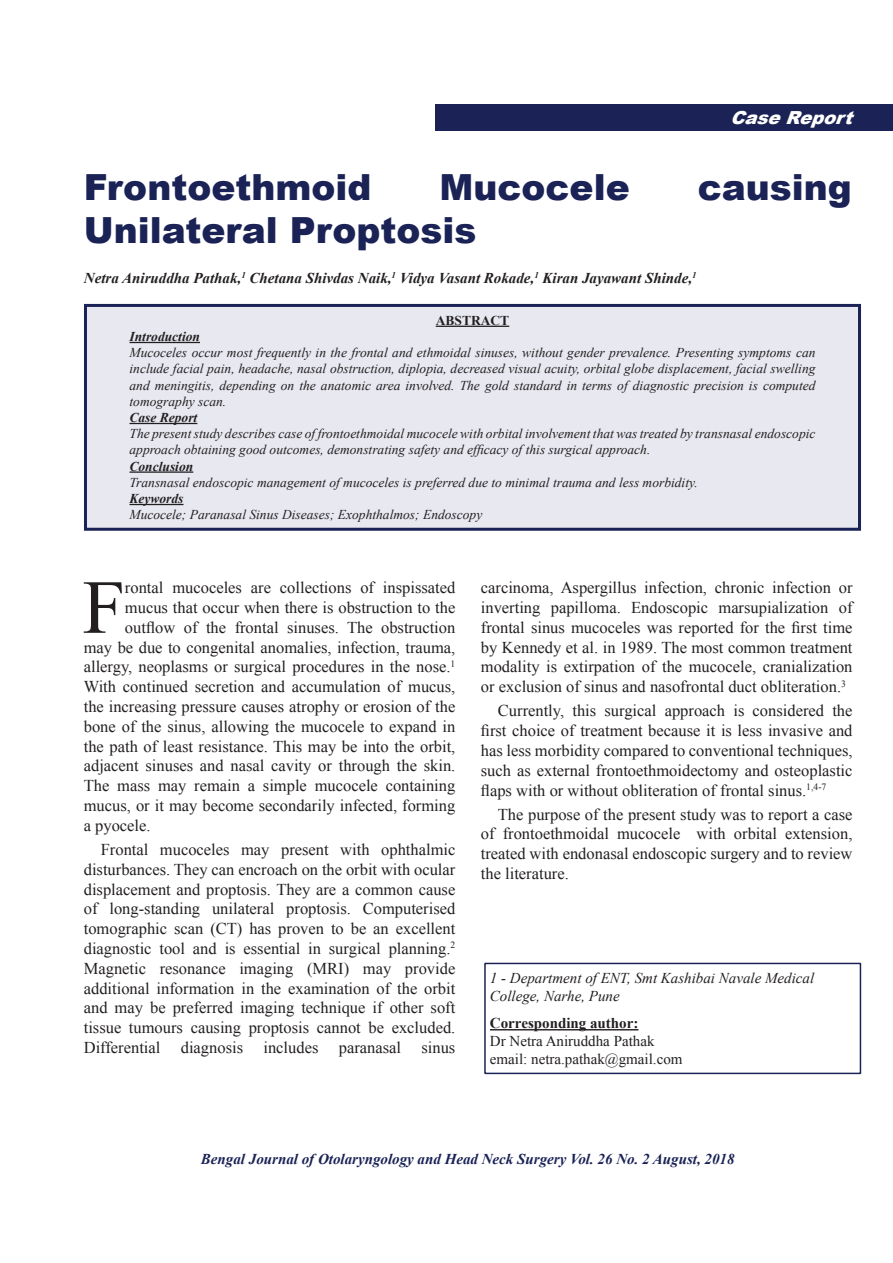
<style>
.page{position:relative;width:893px;height:1263px;background:#fff}
.page>*{position:absolute;margin:0;border:0;box-sizing:border-box;transform-origin:0 0}
.article_first_para{font:76.35px "Times New Roman";color:#231f20}
.t1{font:900 36px "Arial";color:#1a2256}
.t2{font:italic 900 18px "Arial";color:#fff}
.article_paras_normal{font:16.5px/19.8px "Times New Roman";color:#231f20;text-align:justify}
.article_first_para-2{font:16.5px "Times New Roman";color:#231f20}
.t3{font:italic 700 15px "Times New Roman";color:#231f20}
.t4{font:italic 700 15px "Times New Roman";color:#1a2256}
.t5{font:italic 15px/18px "Times New Roman";color:#231f20}
.t6{font:15px "Times New Roman";color:#231f20}
.t7{font:700 15px "Times New Roman";color:#231f20}
.t8{font:italic 13.5px/16.2px "Times New Roman";color:#231f20}
.t9{font:700 13.5px "Times New Roman";color:#231f20}
.s1{font-weight:700}
</style>
<div class="page">
<hr style="left:490px;top:1029px;width:148px;height:1px;background:#231f20">
<div style="left:484px;top:963px;width:377px;height:111px;border:2px solid #1a2256"></div>
<div style="left:435px;top:104px;width:458px;height:27px;background:#1a2256"></div>
<div style="left:85px;top:305px;width:774px;height:224px;background:#e7e8f0"></div>
<hr style="left:436px;top:326px;width:73px;height:1px;background:#231f20">
<hr style="left:129px;top:342px;width:71px;height:1px;background:#231f20">
<hr style="left:129px;top:423px;width:68px;height:1px;background:#231f20">
<hr style="left:129px;top:471px;width:64px;height:2px;background:#231f20">
<hr style="left:129px;top:504px;width:54px;height:1px;background:#231f20">
<div style="left:84px;top:304px;width:777px;height:227px;border:3px solid #1a2256"></div>
<p class="t2" style="left:730px;top:104px;width:132px">CaseReport</p>
<p class="t1" style="left:84px;top:161px;width:289px">Frontoethmoid</p>
<p class="t1" style="left:440px;top:161px;width:192px">Mucocele</p>
<p class="t1" style="left:698px;top:161px;width:156px">causing</p>
<p class="t1" style="left:84px;top:204px;width:394px">Unilateral Proptosis</p>
<p class="t3" style="left:84px;top:267px;width:614px">Netra Aniruddha Pathak,<sup>1</sup> Chetana Shivdas Naik,<sup>1</sup> Vidya Vasant Rokade,<sup>1</sup> Kiran Jayawant Shinde,<sup>1</sup></p>
<p class="t9" style="left:436px;top:311px;width:75px">ABSTRACT</p>
<p class="t8" style="left:129px;top:328px;width:687px"><span class="s1">Introduction<br></span>Mucoceles occur most frequently in the frontal and ethmoidal sinuses, without gender prevalence. Presenting symptoms can include facial pain, headache, nasal obstruction, diplopia, decreased visual acuity, orbital globe displacement, facial swelling and meningitis, depending on the anatomic area involved. The gold standard in terms of diagnostic precision is computed tomography scan.<br><span class="s1">Case Report<br></span>The present study describes case of frontoethmoidal mucocele with orbital involvement that was treated by transnasal endoscopic approach obtaining good outcomes, demonstrating safety and efficacy of this surgical approach.<br><span class="s1">Conclusion<br></span>Transnasal endoscopic management of mucoceles is preferred due to minimal trauma and less morbidity.<br><span class="s1">Keywords<br></span>Mucocele; Paranasal Sinus Diseases; Exophthalmos; Endoscopy</p>
<p class="article_first_para" style="left:83px;top:556px;width:44px">F</p>
<p class="article_first_para-2" style="left:125px;top:577px;width:332px">rontal mucoceles are collections of inspissated</p>
<p class="article_first_para-2" style="left:125px;top:596px;width:332px">mucus that occur when there is obstruction to the</p>
<p class="article_first_para-2" style="left:125px;top:616px;width:332px">outflow of the frontal sinuses. The obstruction</p>
<p class="article_first_para-2" style="left:84px;top:636px;width:373px">may be due to congenital anomalies, infection, trauma,</p>
<p class="article_first_para-2" style="left:84px;top:656px;width:373px">allergy, neoplasms or surgical procedures in the nose.<sup>1</sup></p>
<p class="article_first_para-2" style="left:84px;top:676px;width:373px">With continued secretion and accumulation of mucus,</p>
<p class="article_first_para-2" style="left:84px;top:695px;width:373px">the increasing pressure causes atrophy or erosion of the</p>
<p class="article_first_para-2" style="left:84px;top:715px;width:373px">bone of the sinus, allowing the mucocele to expand in</p>
<p class="article_first_para-2" style="left:84px;top:735px;width:373px">the path of least resistance. This may be into the orbit,</p>
<p class="article_first_para-2" style="left:84px;top:755px;width:373px">adjacent sinuses and nasal cavity or through the skin.</p>
<p class="article_first_para-2" style="left:84px;top:775px;width:373px">The mass may remain a simple mucocele containing</p>
<p class="article_first_para-2" style="left:84px;top:794px;width:373px">mucus, or it may become secondarily infected, forming</p>
<p class="article_first_para-2" style="left:84px;top:814px;width:68px">a pyocele.</p>
<p class="article_paras_normal" style="left:84px;top:839px;width:373px;text-indent:17px">Frontal mucoceles may present with ophthalmic disturbances. They can encroach on the orbit with ocular displacement and proptosis. They are a common cause of long-standing unilateral proptosis. Computerised tomographic scan (CT) has proven to be an excellent diagnostic tool and is essential in surgical planning.<sup>2<br></sup>Magnetic resonance imaging (MRI) may provide additional information in the examination of the orbit and may be preferred imaging technique if other soft tissue tumours causing proptosis cannot be excluded.<br>Differential diagnosis includes paranasal sinus</p>
<p class="article_paras_normal" style="left:481px;top:577px;width:373px">carcinoma, Aspergillus infection, chronic infection or inverting papilloma. Endoscopic marsupialization of frontal sinus mucoceles was reported for the first time by Kennedy et al. in 1989. The most common treatment modality is extirpation of the mucocele, cranialization or exclusion of sinus and nasofrontal duct obliteration.<sup>3</sup></p>
<p class="article_paras_normal" style="left:481px;top:701px;width:373px;text-indent:17px">Currently, this surgical approach is considered the first choice of treatment because it is less invasive and has less morbidity compared to conventional techniques, such as external frontoethmoidectomy and osteoplastic flaps with or without obliteration of frontal sinus.<sup>1,4-7</sup></p>
<p class="article_paras_normal" style="left:481px;top:804px;width:373px;text-indent:17px">The purpose of the present study was to report a case of frontoethmoidal mucocele with orbital extension, treated with endonasal endoscopic surgery and to review the literature.</p>
<p class="t5" style="left:490px;top:969px;width:326px">1 - Department of ENT, Smt Kashibai Navale Medical<br>College, Narhe, Pune</p>
<p class="t7" style="left:490px;top:1013px;width:150px">Corresponding author:</p>
<p class="t6" style="left:490px;top:1031px;width:166px">Dr Netra Aniruddha Pathak</p>
<p class="t6" style="left:490px;top:1049px;width:194px">email: netra.pathak@gmail.com</p>
<p class="t4" style="left:201px;top:1148px;width:535px">Bengal Journal of Otolaryngology and Head Neck Surgery Vol. 26 No. 2 August, 2018</p>
</div>
